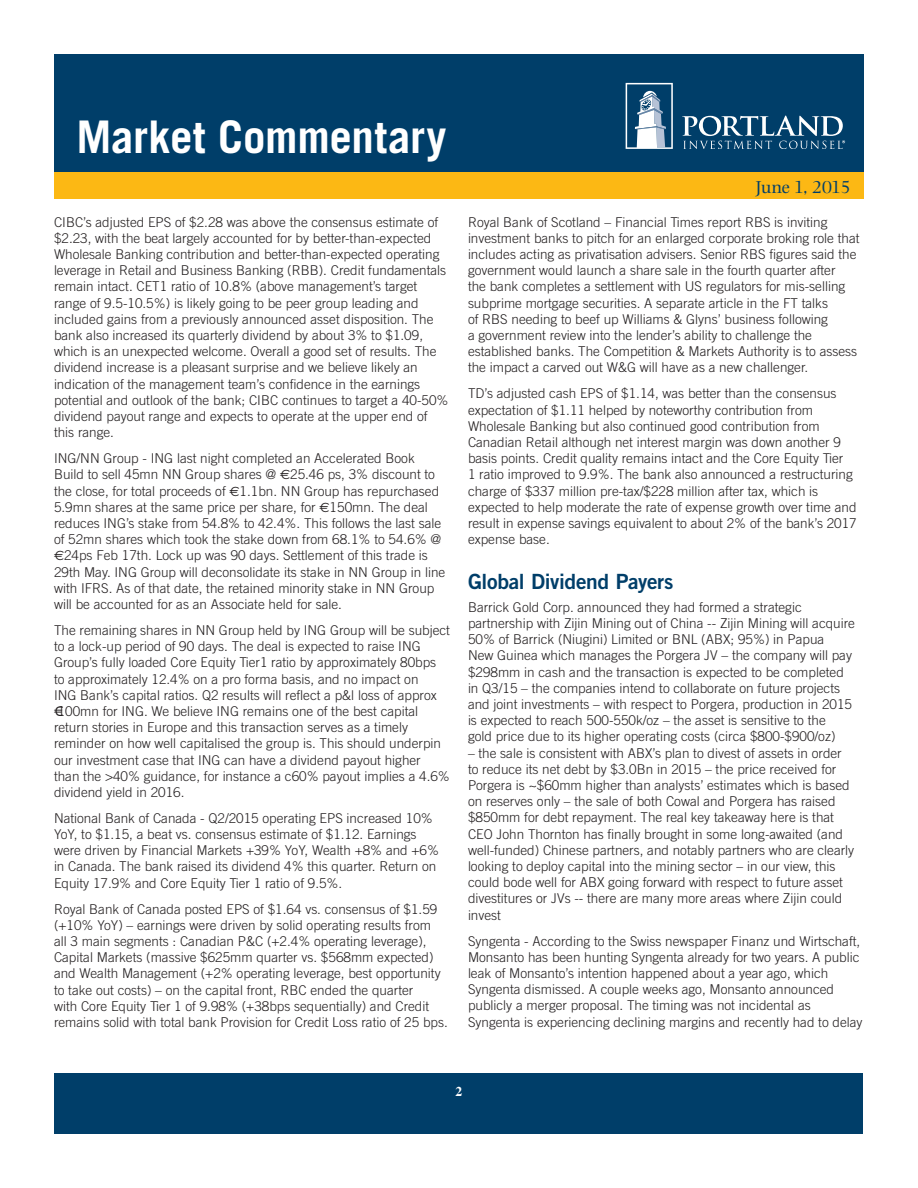
<style>
.page{position:relative;width:918px;height:1188px;background:#fff}
.page>*{position:absolute;margin:0;border:0;box-sizing:border-box;transform-origin:0 0}
.t1{font:700 45px "Trade Gothic";letter-spacing:-.005em;color:#fff}
.Article_-_Sub-head{font:21px "Trade Gothic Bold Two";letter-spacing:-.015em;color:#003e69}
.t2{font:18px "Photina";letter-spacing:-.035em;color:#003e69}
.Article_-_Body{font:300 13.5px/16.2px "Trade Gothic";color:#231f20}
.t3{font:700 13.5px "Times";color:#fff}
.s1{font-family:"Euro Sans";font-weight:400}
</style>
<div class="page">
<div style="left:54px;top:54px;width:810px;height:142px;background:#003e69"></div>
<svg style="left:626px;top:83px;width:47px;height:66px"></svg>
<svg style="left:682px;top:116px;width:163px;height:33px"></svg>
<div style="left:55px;top:1073px;width:808px;height:60px;background:#003e69"></div>
<div style="left:54px;top:172px;width:810px;height:28px;background:#fcb814"></div>
<h1 class="t1" style="left:76px;top:109px;width:371px">Market Commentary</h1>
<p class="Article_-_Body" style="left:54px;top:214px;width:396px">CIBC’s adjusted EPS of $2.28 was above the consensus estimate of $2.23, with the beat largely accounted for by better-than-expected Wholesale Banking contribution and better-than-expected operating leverage in Retail and Business Banking (RBB). Credit fundamentals remain intact. CET1 ratio of 10.8% (above management’s target range of 9.5-10.5%) is likely going to be peer group leading and included gains from a previously announced asset disposition. The bank also increased its quarterly dividend by about 3% to $1.09, which is an unexpected welcome. Overall a good set of results. The dividend increase is a pleasant surprise and we believe likely an indication of the management team’s confidence in the earnings potential and outlook of the bank; CIBC continues to target a 40-50% dividend payout range and expects to operate at the upper end of this range.</p>
<p class="Article_-_Body" style="left:54px;top:450px;width:393px">ING/NN Group - ING last night completed an Accelerated Book Build to sell 45mn NN Group shares @ <span class="s1">€</span>25.46 ps, 3% discount to the close, for total proceeds of <span class="s1">€</span>1.1bn. NN Group has repurchased 5.9mn shares at the same price per share, for <span class="s1">€</span>150mn. The deal reduces ING’s stake from 54.8% to 42.4%. This follows the last sale of 52mn shares which took the stake down from 68.1% to 54.6% @ <span class="s1">€</span>24ps Feb 17th. Lock up was 90 days. Settlement of this trade is 29th May. ING Group will deconsolidate its stake in NN Group in line with IFRS. As of that date, the retained minority stake in NN Group will be accounted for as an Associate held for sale.</p>
<p class="Article_-_Body" style="left:54px;top:622px;width:398px">The remaining shares in NN Group held by ING Group will be subject to a lock-up period of 90 days. The deal is expected to raise ING Group’s fully loaded Core Equity Tier1 ratio by approximately 80bps to approximately 12.4% on a pro forma basis, and no impact on<br>ING Bank’s capital ratios. Q2 results will reflect a p&amp;l loss of approx €100mn for ING. We believe ING remains one of the best capital return stories in Europe and this transaction serves as a timely reminder on how well capitalised the group is. This should underpin our investment case that ING can have a dividend payout higher<br>than the &gt;40% guidance, for instance a c60% payout implies a 4.6% dividend yield in 2016.</p>
<p class="Article_-_Body" style="left:54px;top:810px;width:387px">National Bank of Canada - Q2/2015 operating EPS increased 10% YoY, to $1.15, a beat vs. consensus estimate of $1.12. Earnings were driven by Financial Markets +39% YoY, Wealth +8% and +6% in Canada. The bank raised its dividend 4% this quarter. Return on Equity 17.9% and Core Equity Tier 1 ratio of 9.5%.</p>
<p class="Article_-_Body" style="left:54px;top:901px;width:395px">Royal Bank of Canada posted EPS of $1.64 vs. consensus of $1.59 (+10% YoY) – earnings were driven by solid operating results from<br>all 3 main segments : Canadian P&amp;C (+2.4% operating leverage), Capital Markets (massive $625mm quarter vs. $568mm expected) and Wealth Management (+2% operating leverage, best opportunity to take out costs) – on the capital front, RBC ended the quarter<br>with Core Equity Tier 1 of 9.98% (+38bps sequentially) and Credit remains solid with total bank Provision for Credit Loss ratio of 25 bps.</p>
<h3 class="t2" style="left:756px;top:177px;width:96px">June 1, 2015</h3>
<p class="Article_-_Body" style="left:468px;top:214px;width:393px">Royal Bank of Scotland – Financial Times report RBS is inviting investment banks to pitch for an enlarged corporate broking role that includes acting as privatisation advisers. Senior RBS figures said the government would launch a share sale in the fourth quarter after<br>the bank completes a settlement with US regulators for mis-selling subprime mortgage securities. A separate article in the FT talks<br>of RBS needing to beef up Williams &amp; Glyns’ business following<br>a government review into the lender’s ability to challenge the established banks. The Competition &amp; Markets Authority is to assess the impact a carved out W&amp;G will have as a new challenger.</p>
<p class="Article_-_Body" style="left:468px;top:385px;width:390px">TD’s adjusted cash EPS of $1.14, was better than the consensus expectation of $1.11 helped by noteworthy contribution from Wholesale Banking but also continued good contribution from Canadian Retail although net interest margin was down another 9 basis points. Credit quality remains intact and the Core Equity Tier<br>1 ratio improved to 9.9%. The bank also announced a restructuring charge of $337 million pre-tax/$228 million after tax, which is expected to help moderate the rate of expense growth over time and result in expense savings equivalent to about 2% of the bank’s 2017 expense base.</p>
<p class="Article_-_Sub-head" style="left:468px;top:568px;width:207px">Global Dividend Payers</p>
<p class="Article_-_Body" style="left:468px;top:599px;width:389px">Barrick Gold Corp. announced they had formed a strategic partnership with Zijin Mining out of China -- Zijin Mining will acquire 50% of Barrick (Niugini) Limited or BNL (ABX; 95%) in Papua<br>New Guinea which manages the Porgera JV – the company will pay $298mm in cash and the transaction is expected to be completed in Q3/15 – the companies intend to collaborate on future projects and joint investments – with respect to Porgera, production in 2015 is expected to reach 500-550k/oz – the asset is sensitive to the<br>gold price due to its higher operating costs (circa $800-$900/oz)</p>
<p class="Article_-_Body" style="left:468px;top:745px;width:388px">– the sale is consistent with ABX’s plan to divest of assets in order to reduce its net debt by $3.0Bn in 2015 – the price received for Porgera is ~$60mm higher than analysts’ estimates which is based on reserves only – the sale of both Cowal and Porgera has raised $850mm for debt repayment. The real key takeaway here is that CEO John Thornton has finally brought in some long-awaited (and well-funded) Chinese partners, and notably partners who are clearly looking to deploy capital into the mining sector – in our view, this could bode well for ABX going forward with respect to future asset divestitures or JVs -- there are many more areas where Zijin could invest</p>
<p class="Article_-_Body" style="left:468px;top:933px;width:396px">Syngenta - According to the Swiss newspaper Finanz und Wirtschaft, Monsanto has been hunting Syngenta already for two years. A public leak of Monsanto’s intention happened about a year ago, which Syngenta dismissed. A couple weeks ago, Monsanto announced publicly a merger proposal. The timing was not incidental as Syngenta is experiencing declining margins and recently had to delay</p>
<p class="t3" style="left:456px;top:1079px;width:8px">2</p>
</div>
